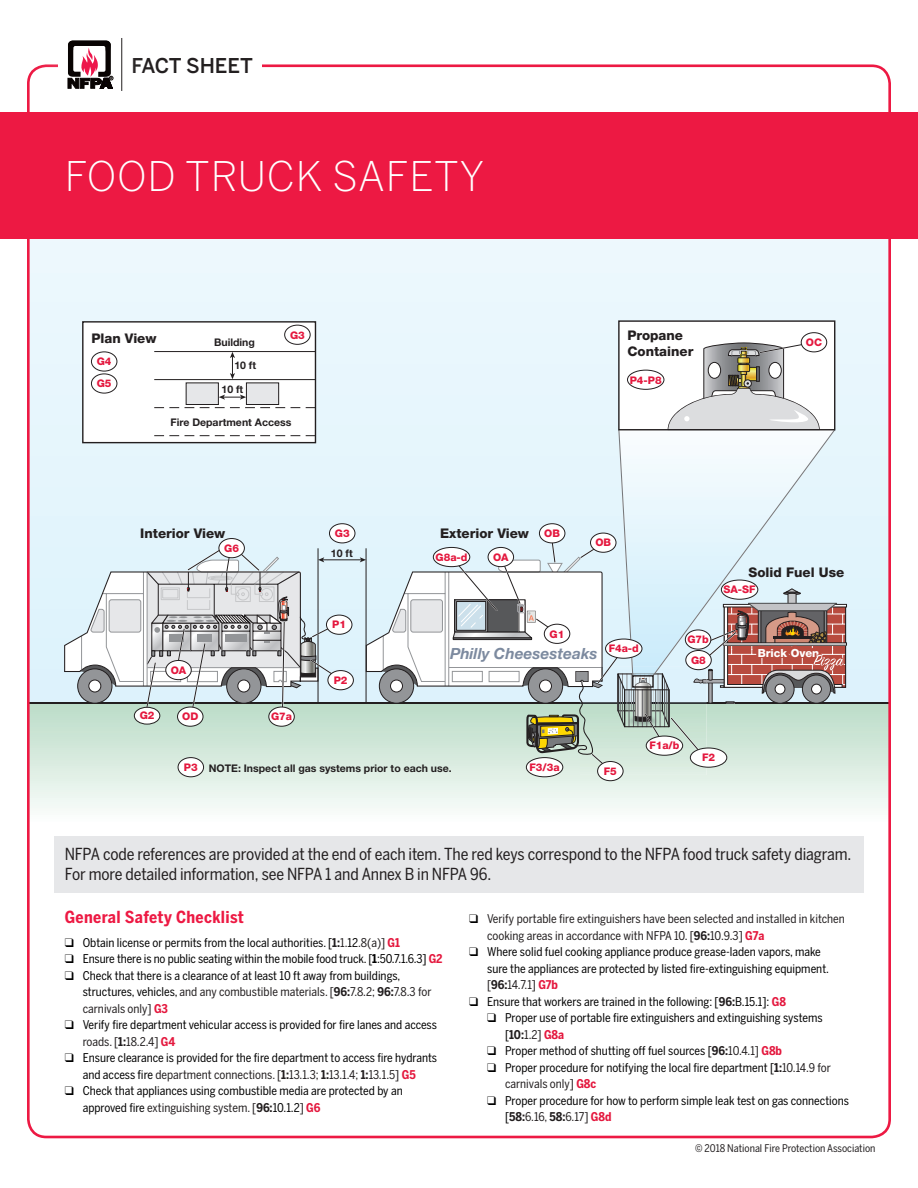
<style>
.page{position:relative;width:918px;height:1188px;background:#fff}
.page>*{position:absolute;margin:0;border:0;box-sizing:border-box;transform-origin:0 0}
.Headline_2{font:300 40.5px "Benton Sans";letter-spacing:.02em;color:#fff}
.Headline{font:500 20.25px "Benton Sans";color:#231f20}
.t1{font:16.5px/19.5px "Benton Sans Condensed";letter-spacing:-.01em;color:#231f20}
.t2{font:700 16.5px "Benton Sans Condensed";letter-spacing:.02em;color:#ed1943}
.t3{font:italic 700 15.45px "Helvetica Neue LT Pro";color:#7c8a9f}
.t4{font:800 13.35px/16px "Helvetica Neue LT Pro";color:#231f20}
.t5{font:12px/16.5px "Benton Sans Condensed";color:#000}
.t6{font:12px/16.5px "Benton Sans Condensed";color:#221e1f}
.t7{font:800 11.25px "Helvetica Neue LT Pro";color:#fff}
.t8{font:700 10.5px "Helvetica Neue LT Pro";color:#231f20}
.t9{font:800 10.5px "Helvetica Neue LT Pro";color:#e4183e}
.t10{font:10.5px "Benton Sans Condensed";color:#231f20}
.s1{font-weight:700;color:#221e1f}
.s2{color:#221e1f}
.s3{font-weight:700;color:#e4183e}
.s4{font-weight:700}
.s5{color:#000}
</style>
<div class="page">
<svg style="left:31px;top:704px;width:856px;height:104px;background:#d9ebe0"></svg>
<svg style="left:31px;top:239px;width:856px;height:464px;background:#e7f5fc"></svg>
<hr style="left:28px;top:703px;width:862px;height:1px;background:#231f20">
<div style="left:723px;top:604px;width:124px;height:3px;border:1px solid #231f20"></div>
<div style="left:723px;top:643px;width:124px;height:3px;border:1px solid #231f20"></div>
<hr style="left:322px;top:559px;width:40px;height:1px;background:#231f20">
<svg style="left:81px;top:320px;width:755px;height:124px"></svg>
<div style="left:178px;top:707px;width:25px;height:19px;background:#fff;border-radius:50%"></div>
<div style="left:177px;top:707px;width:26px;height:20px;border:1px solid #231f20;border-radius:50%"></div>
<div style="left:269px;top:707px;width:25px;height:19px;background:#fff;border-radius:50%"></div>
<div style="left:268px;top:707px;width:27px;height:20px;border:1px solid #231f20;border-radius:50%"></div>
<div style="left:328px;top:671px;width:25px;height:19px;background:#fff;border-radius:50%"></div>
<div style="left:328px;top:670px;width:26px;height:20px;border:1px solid #231f20;border-radius:50%"></div>
<div style="left:326px;top:615px;width:26px;height:19px;background:#fff;border-radius:50%"></div>
<div style="left:326px;top:615px;width:26px;height:20px;border:1px solid #231f20;border-radius:50%"></div>
<div style="left:91px;top:352px;width:26px;height:19px;background:#fff;border-radius:50%"></div>
<div style="left:91px;top:352px;width:26px;height:19px;border:1px solid #231f20;border-radius:50%"></div>
<div style="left:801px;top:333px;width:26px;height:19px;background:#fff;border-radius:50%"></div>
<div style="left:801px;top:332px;width:26px;height:20px;border:1px solid #231f20;border-radius:50%"></div>
<div style="left:91px;top:374px;width:26px;height:19px;background:#fff;border-radius:50%"></div>
<div style="left:91px;top:374px;width:26px;height:19px;border:1px solid #231f20;border-radius:50%"></div>
<div style="left:329px;top:524px;width:26px;height:19px;background:#fff;border-radius:50%"></div>
<div style="left:329px;top:523px;width:26px;height:20px;border:1px solid #231f20;border-radius:50%"></div>
<div style="left:285px;top:325px;width:25px;height:19px;background:#fff;border-radius:50%"></div>
<div style="left:284px;top:325px;width:27px;height:20px;border:1px solid #231f20;border-radius:50%"></div>
<div style="left:134px;top:707px;width:26px;height:17px;background:#fff;border-radius:50%"></div>
<div style="left:134px;top:707px;width:26px;height:17px;border:1px solid #231f20;border-radius:50%"></div>
<svg style="left:360px;top:341px;width:485px;height:467px"></svg>
<svg style="left:64px;top:544px;width:279px;height:174px"></svg>
<div style="left:219px;top:539px;width:25px;height:19px;background:#fff;border-radius:50%"></div>
<div style="left:219px;top:538px;width:26px;height:20px;border:1px solid #231f20;border-radius:50%"></div>
<div style="left:539px;top:524px;width:26px;height:19px;background:#fff;border-radius:50%"></div>
<div style="left:539px;top:523px;width:26px;height:20px;border:1px solid #231f20;border-radius:50%"></div>
<div style="left:488px;top:547px;width:26px;height:20px;background:#fff;border-radius:50%"></div>
<div style="left:488px;top:547px;width:26px;height:20px;border:1px solid #231f20;border-radius:50%"></div>
<div style="left:178px;top:758px;width:26px;height:19px;background:#fff;border-radius:50%"></div>
<div style="left:178px;top:757px;width:26px;height:20px;border:1px solid #231f20;border-radius:50%"></div>
<svg style="left:68px;top:41px;width:45px;height:47px"></svg>
<hr style="left:121px;top:38px;width:1px;height:53px;background:#231f20">
<div style="left:0;top:112px;width:918px;height:127px;background:#ed1943"></div>
<div style="left:54px;top:836px;width:810px;height:56px;background:#e6e7e9"></div>
<p class="Headline" style="left:131px;top:53px;width:123px">FACT SHEET</p>
<p class="Headline_2" style="left:65px;top:153px;width:421px">FOOD TRUCK SAFETY</p>
<p class="t4" style="left:91px;top:330px;width:67px">Plan View</p>
<p class="t9" style="left:97px;top:355px;width:16px">G4</p>
<p class="t9" style="left:97px;top:377px;width:16px">G5</p>
<p class="t8" style="left:214px;top:336px;width:42px">Building</p>
<p class="t8" style="left:234px;top:359px;width:23px">10 ft</p>
<p class="t8" style="left:222px;top:383px;width:23px">10 ft</p>
<p class="t9" style="left:290px;top:329px;width:16px">G3</p>
<p class="t4" style="left:628px;top:328px;width:67px">Propane<br>Container</p>
<p class="t9" style="left:630px;top:374px;width:33px">P4-P8</p>
<p class="t9" style="left:806px;top:336px;width:18px">OC</p>
<p class="t8" style="left:171px;top:416px;width:122px">Fire Department Access</p>
<p class="t4" style="left:140px;top:525px;width:87px">Interior View</p>
<p class="t4" style="left:440px;top:525px;width:90px">Exterior View</p>
<p class="t9" style="left:335px;top:527px;width:16px">G3</p>
<p class="t9" style="left:224px;top:542px;width:16px">G6</p>
<p class="t8" style="left:331px;top:546px;width:23px">10 ft</p>
<p class="t9" style="left:436px;top:551px;width:33px">G8a-d</p>
<p class="t9" style="left:493px;top:551px;width:17px">OA</p>
<p class="t9" style="left:544px;top:527px;width:17px">OB</p>
<p class="t9" style="left:595px;top:536px;width:17px">OB</p>
<p class="t4" style="left:749px;top:564px;width:97px">Solid Fuel Use</p>
<p class="t9" style="left:724px;top:583px;width:34px">SA-SF</p>
<p class="t9" style="left:140px;top:710px;width:16px">G2</p>
<p class="t9" style="left:171px;top:664px;width:17px">OA</p>
<p class="t9" style="left:182px;top:710px;width:18px">OD</p>
<p class="t9" style="left:184px;top:761px;width:15px">P3</p>
<p class="t9" style="left:271px;top:710px;width:23px">G7a</p>
<p class="t9" style="left:332px;top:618px;width:15px">P1</p>
<p class="t9" style="left:334px;top:674px;width:15px">P2</p>
<p class="t9" style="left:550px;top:628px;width:16px">G1</p>
<p class="t9" style="left:687px;top:633px;width:23px">G7b</p>
<p class="t9" style="left:609px;top:642px;width:32px">F4a-d</p>
<p class="t3" style="left:450px;top:644px;width:149px">Philly Cheesesteaks</p>
<p class="t7" style="left:758px;top:646px;width:63px">Brick Oven</p>
<p class="t9" style="left:691px;top:654px;width:16px">G8</p>
<p class="t9" style="left:649px;top:739px;width:32px">F1a/b</p>
<p class="t8" style="left:209px;top:762px;width:244px">NOTE: Inspect all gas systems prior to each use.</p>
<p class="t9" style="left:529px;top:761px;width:32px">F3/3a</p>
<p class="t9" style="left:604px;top:765px;width:15px">F5</p>
<p class="t9" style="left:702px;top:751px;width:15px">F2</p>
<p class="t1" style="left:65px;top:845px;width:788px">NFPA code references are provided at the end of each item. The red keys correspond to the NFPA food truck safety diagram.<br>For more detailed information, see NFPA 1 and Annex B in NFPA 96.</p>
<p class="t2" style="left:65px;top:907px;width:181px">General Safety Checklist</p>
<p class="t5" style="left:65px;top:934px;width:337px">❑ Obtain license or permits from the local authorities. [<span class="s1">1:</span><span class="s2">1.</span>12<span class="s2">.8(a)]</span> <span class="s3">G1</span></p>
<p class="t5" style="left:65px;top:951px;width:379px">❑ Ensure there is no public seating within the mobile food truck. [<span class="s4">1</span>:50.7.1.6.3] <span class="s3">G2</span></p>
<p class="t5" style="left:83px;top:967px;width:350px;text-indent:-18px">❑ Check that there is a clearance of at least 10 ft away from buildings, structures, vehicles, <span class="s2">and any combustible materials. [</span><span class="s1">96:</span><span class="s2">7.8.2;</span> <span class="s1">96:</span><span class="s2">7.8.3 for carnivals only]</span> <span class="s3">G3</span></p>
<p class="t5" style="left:83px;top:1017px;width:356px;text-indent:-18px">❑ Verify fire department vehicular access is provided for fire lanes and access <span class="s2">roads. [</span><span class="s1">1:</span><span class="s2">18.2.4]</span> <span class="s3">G4</span></p>
<p class="t5" style="left:65px;top:1050px;width:374px;text-align:center">❑ Ensure clearance is provided for the fire department to access fire hydrants and access fire <span class="s2">department connections. [</span><span class="s1">1:</span><span class="s2">13.1.3;</span> <span class="s1">1:</span><span class="s2">13.1.4;</span> <span class="s1">1:</span><span class="s2">13.1.5]</span> <span class="s3">G5</span></p>
<p class="t5" style="left:83px;top:1083px;width:321px;text-indent:-18px">❑ Check that appliances using combustible media are protected by an approved fire <span class="s2">extinguishing system. [</span><span class="s1">96:</span>10.1.2<span class="s2">]</span> <span class="s3">G6</span></p>
<p class="t6" style="left:487px;top:911px;width:359px;text-indent:-18px"><span class="s5">❑</span> Verify portable fire extinguishers have been selected and installed in kitchen cooking areas in accordance with NFPA 10. [<span class="s4">96:</span>10.9.3] <span class="s3">G7a</span></p>
<p class="t5" style="left:487px;top:944px;width:344px;text-indent:-18px">❑ Where solid fuel cooking appliance produce grease-laden vapors, make sure the appliances are protected by listed fire-extinguishing equipment. <span class="s2">[</span><span class="s1">96:</span><span class="s2">14.7.1]</span> <span class="s3">G7b</span></p>
<p class="t5" style="left:469px;top:993px;width:318px">❑ Ensure that workers are trained in the following: [<span class="s1">96:</span>B.15.1]: <span class="s3">G8</span></p>
<p class="t5" style="left:505px;top:1010px;width:319px;text-indent:-18px">❑ Proper use of portable fire extinguishers and extinguishing systems [<span class="s1">10:</span><span class="s2">1.2]</span> <span class="s3">G8a</span></p>
<p class="t5" style="left:487px;top:1043px;width:296px">❑ Proper method of shutting off fuel sources [<span class="s1">96:</span><span class="s2">10.4.1]</span> <span class="s3">G8b</span></p>
<p class="t5" style="left:505px;top:1059px;width:327px;text-indent:-18px">❑ Proper procedure for notifying the local fire department [<span class="s1">1:</span><span class="s2">10.14.9 for carnivals only]</span> <span class="s3">G8c</span></p>
<p class="t5" style="left:505px;top:1092px;width:346px;text-indent:-18px">❑ Proper procedure for how to perform simple leak test on gas connections [<span class="s1">58:</span><span class="s2">6.16,</span> <span class="s1">58:</span><span class="s2">6.17]</span> <span class="s3">G8d</span></p>
<p class="t10" style="left:695px;top:1141px;width:182px">© 2018 National Fire Protection Association</p>
</div>
